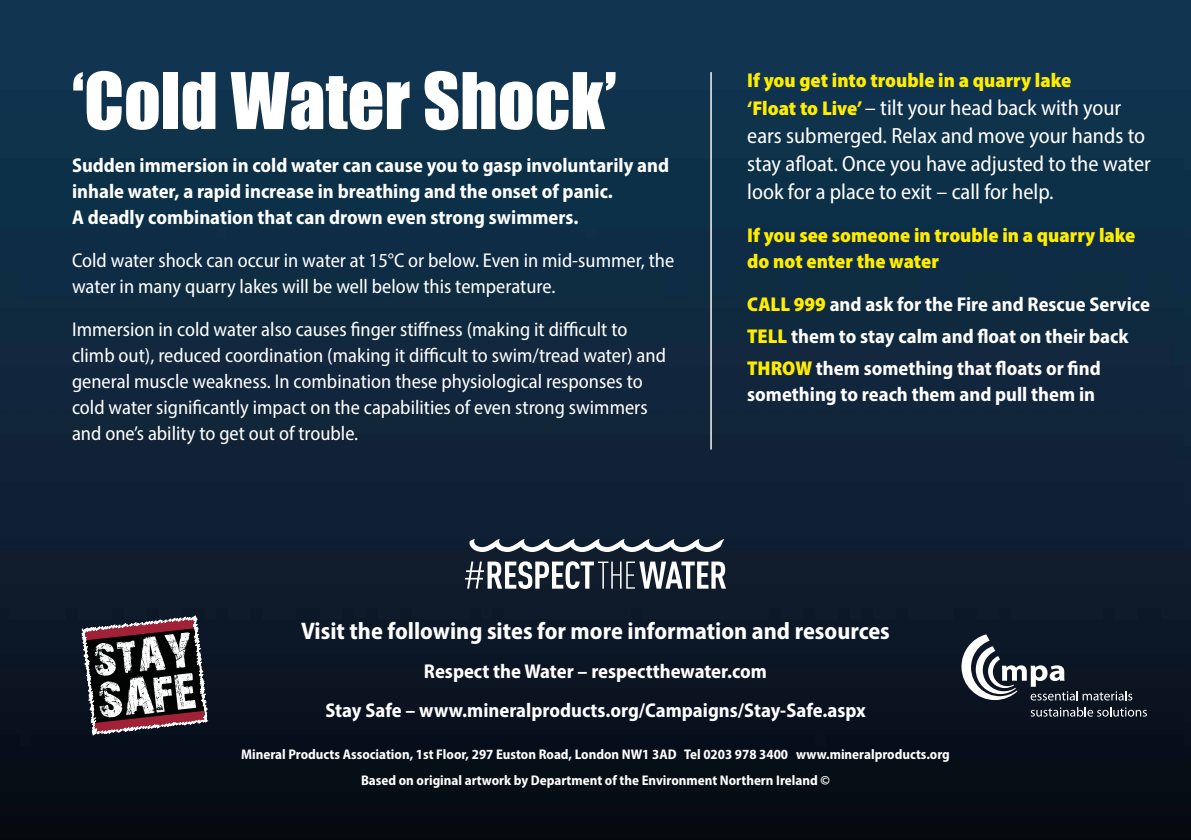
<style>
.page{position:relative;width:1191px;height:840px;background:#fff}
.page>*{position:absolute;margin:0;border:0;box-sizing:border-box;transform-origin:0 0}
.t1{font:72px "Impact";color:#fff}
.t2{font:700 semi-condensed 24px "Myriad Pro";color:#fff}
.t3{font:semi-condensed 22px/28px "Myriad Pro";color:#fff}
.t4{font:semi-condensed 20px/26px "Myriad Pro";color:#fff}
.t5{font:700 semi-condensed 20px/26px "Myriad Pro";color:#fff}
.t6{font:900 semi-condensed 20px/26px "Myriad Pro";color:#ffed00}
.t7{font:700 semi-condensed 14px/26px "Myriad Pro";color:#fff;text-align:center}
.s1{font-weight:900;font-size:20px;color:#ffed00}
.s2{font-weight:900;color:#ffed00}
</style>
<div class="page">
<img style="left:0;top:0;width:1191px;height:839px">
<hr style="left:710px;top:72px;width:2px;height:377px;background:#fff">
<svg style="left:81px;top:615px;width:127px;height:120px"></svg>
<svg style="left:961px;top:634px;width:171px;height:66px"></svg>
<svg style="left:1030px;top:706px;width:117px;height:10px"></svg>
<svg style="left:469px;top:538px;width:255px;height:13px"></svg>
<svg style="left:465px;top:561px;width:261px;height:27px"></svg>
<h1 class="t1" style="left:72px;top:45px;width:546px">‘Cold Water Shock’</h1>
<p class="t5" style="left:72px;top:152px;width:598px">Sudden immersion in cold water can cause you to gasp involuntarily and inhale water, a rapid increase in breathing and the onset of panic.<br>A deadly combination that can drown even strong swimmers.</p>
<p class="t4" style="left:72px;top:247px;width:603px">Cold water shock can occur in water at 15°C or below. Even in mid-summer, the water in many quarry lakes will be well below this temperature.</p>
<p class="t4" style="left:72px;top:316px;width:595px">Immersion in cold water also causes finger stiffness (making it difficult to climb out), reduced coordination (making it difficult to swim/tread water) and general muscle weakness. In combination these physiological responses to cold water significantly impact on the capabilities of even strong swimmers and one’s ability to get out of trouble.</p>
<p class="t6" style="left:747px;top:67px;width:326px">If you get into trouble in a quarry lake</p>
<p class="t3" style="left:747px;top:93px;width:405px"><span class="s1">‘Float to Live’</span> – tilt your head back with your ears submerged. Relax and move your hands to stay afloat. Once you have adjusted to the water look for a place to exit – call for help.</p>
<p class="t6" style="left:747px;top:222px;width:390px">If you see someone in trouble in a quarry lake do not enter the water</p>
<p class="t5" style="left:747px;top:288px;width:404px;line-height:31.6px"><span class="s2">CALL 999</span> and ask for the Fire and Rescue Service<br><span class="s2">TELL</span> them to stay calm and float on their back<br><span class="s2">THROW</span> them something that floats or find</p>
<p class="t5" style="left:747px;top:380px;width:349px">something to reach them and pull them in</p>
<p class="t2" style="left:301px;top:614px;width:590px">Visit the following sites for more information and resources</p>
<p class="t5" style="left:325px;top:650px;width:542px;line-height:39px;text-align:center">Respect the Water – respectthewater.com<br>Stay Safe – www.mineralproducts.org/Campaigns/Stay-Safe.aspx</p>
<p class="t7" style="left:241px;top:740px;width:710px">Mineral Products Association, 1st Floor, 297 Euston Road, London NW1 3AD Tel 0203 978 3400 www.mineralproducts.org<br>Based on original artwork by Department of the Environment Northern Ireland ©</p>
</div>
